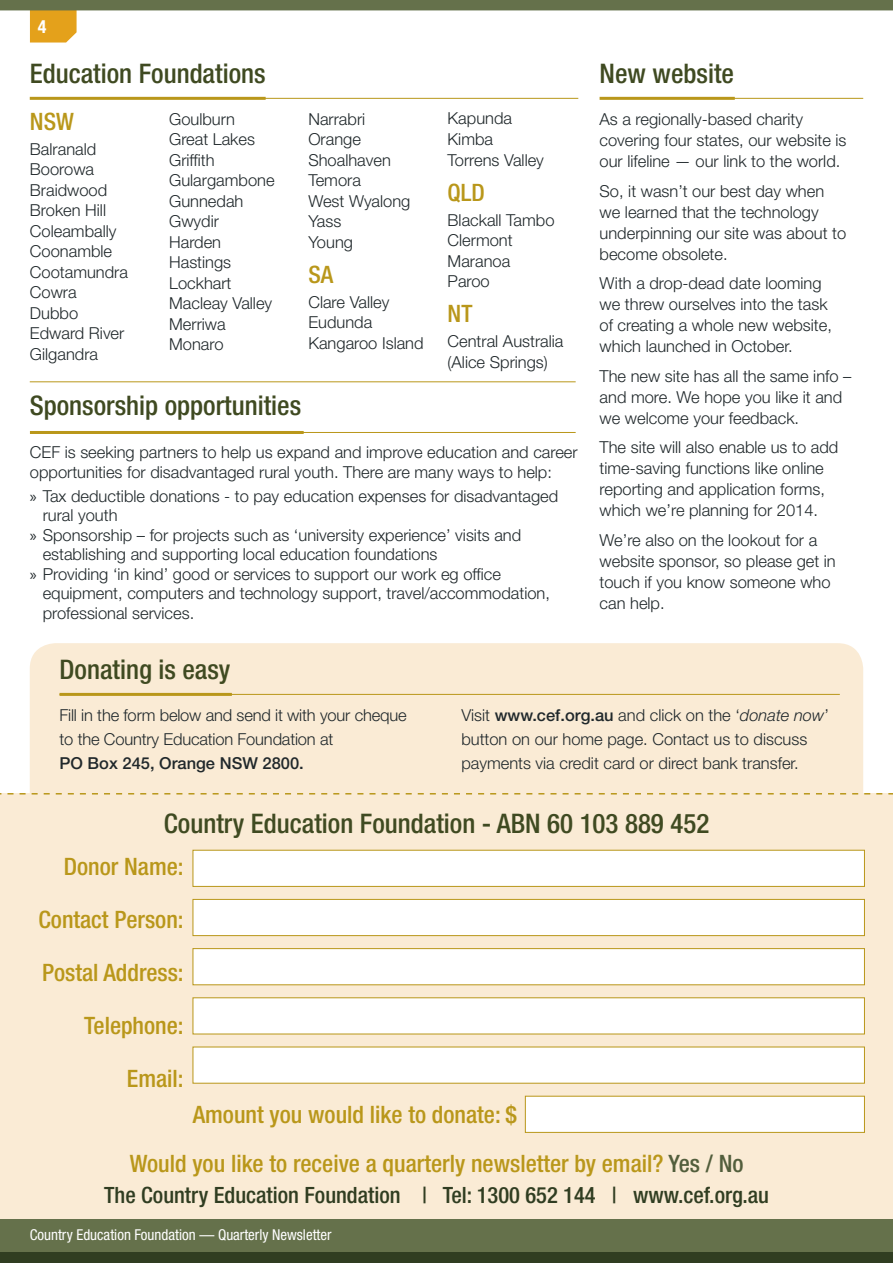
<style>
.page{position:relative;width:893px;height:1263px;background:#fff}
.page>*{position:absolute;margin:0;border:0;box-sizing:border-box;transform-origin:0 0}
.t1{font:500 condensed 27px "Helvetica Neue LT Std";color:#3f4a21}
.t2{font:500 condensed 24px/48.8px "Helvetica Neue LT Std";color:#b9971a}
.t3{font:500 condensed 22.5px "Helvetica Neue LT Std";color:#303d21}
.t4{font:700 condensed 18px "Helvetica Neue LT Std";color:#fff}
.t5{font:300 16.5px/20.5px "Helvetica Neue LT Std";color:#20282b}
.t6{font:500 16.5px "Helvetica Neue LT Std";color:#20282b}
.t7{font:condensed 15px "Helvetica Neue LT Std";color:#fff}
.s1{font-family:"Myriad Pro";font-weight:400}
.s2{font-weight:500}
.s3{font-style:italic}
.s4{color:#525e3c}
</style>
<div class="page">
<div style="left:0;top:1218px;width:893px;height:45px;background:#65714b"></div>
<div style="left:0;top:1252px;width:893px;height:11px;background:#303d21"></div>
<svg style="left:0;top:0;width:893px;height:43px"></svg>
<div style="left:30px;top:643px;width:833px;height:196px;background:#faebd5;border-radius:26px"></div>
<div style="left:0;top:793px;width:893px;height:426px;background:#faebd5"></div>
<hr style="left:35px;top:98px;width:543px;height:1px;background:#b9971a">
<hr style="left:30px;top:381px;width:546px;height:1px;background:#b9971a">
<hr style="left:35px;top:432px;width:541px;height:1px;background:#b9971a">
<hr style="left:605px;top:98px;width:258px;height:1px;background:#b9971a">
<svg style="left:0;top:793px;width:893px;height:1px"></svg>
<hr style="left:30px;top:97px;width:236px;height:3px;background:#b9971a">
<hr style="left:30px;top:431px;width:274px;height:3px;background:#b9971a">
<hr style="left:60px;top:694px;width:780px;height:1px;background:#b9971a">
<hr style="left:60px;top:693px;width:172px;height:3px;background:#b9971a">
<hr style="left:600px;top:97px;width:135px;height:3px;background:#b9971a">
<div style="left:193px;top:850px;width:672px;height:36px;background:#fff"></div>
<div style="left:193px;top:899px;width:672px;height:37px;background:#fff;border:1px solid #b9971a"></div>
<div style="left:193px;top:948px;width:672px;height:37px;background:#fff;border:1px solid #b9971a"></div>
<div style="left:193px;top:997px;width:672px;height:37px;background:#fff;border:1px solid #b9971a"></div>
<div style="left:193px;top:1047px;width:672px;height:36px;background:#fff"></div>
<div style="left:525px;top:1096px;width:340px;height:36px;background:#fff"></div>
<p class="t4" style="left:38px;top:16px;width:10px">4</p>
<h1 class="t1" style="left:30px;top:57px;width:237px">Education Foundations</h1>
<h2 class="t2" style="left:30px;top:97px;width:46px">NSW</h2>
<p class="t5" style="left:30px;top:138px;width:100px">Balranald<br>Boorowa<br>Braidwood<br>Broken Hill<br>Coleambally<br>Coonamble<br>Cootamundra<br>Cowra<br>Dubbo<br>Edward River<br>Gilgandra</p>
<p class="t5" style="left:169px;top:108px;width:107px">Goulburn<br>Great Lakes<br>Griffith<br>Gulargambone<br>Gunnedah<br>Gwydir<br>Harden<br>Hastings<br>Lockhart<br>Macleay Valley<br>Merriwa<br>Monaro</p>
<p class="t5" style="left:308px;top:108px;width:104px">Narrabri<br>Orange<br>Shoalhaven<br>Temora<br>West Wyalong<br>Yass<br>Young</p>
<h2 class="t2" style="left:308px;top:250px;width:26px">SA</h2>
<p class="t5" style="left:308px;top:291px;width:117px">Clare Valley<br>Eudunda<br>Kangaroo Island</p>
<p class="t5" style="left:448px;top:108px;width:98px">Kapunda<br>Kimba<br>Torrens Valley</p>
<h2 class="t2" style="left:448px;top:168px;width:39px">QLD</h2>
<p class="t5" style="left:448px;top:209px;width:108px">Blackall Tambo<br>Clermont<br>Maranoa<br>Paroo</p>
<h2 class="t2" style="left:448px;top:289px;width:26px">NT</h2>
<p class="t5" style="left:448px;top:331px;width:117px">Central Australia (Alice Springs)</p>
<h1 class="t1" style="left:30px;top:389px;width:273px">Sponsorship opportunities</h1>
<p class="t5" style="left:30px;top:442px;width:549px;line-height:19.5px">CEF is seeking partners to help us expand and improve education and career opportunities for disadvantaged rural youth. There are many ways to help:</p>
<p class="t5" style="left:30px;top:485px;width:530px"><span class="s1">»</span> Tax deductible donations - to pay education expenses for disadvantaged</p>
<p class="t5" style="left:43px;top:505px;width:76px">rural youth</p>
<p class="t5" style="left:30px;top:524px;width:493px"><span class="s1">»</span> Sponsorship – for projects such as ‘university experience’ visits and</p>
<p class="t5" style="left:43px;top:544px;width:396px">establishing and supporting local education foundations</p>
<p class="t5" style="left:30px;top:563px;width:472px"><span class="s1">»</span> Providing ‘in kind’ good or services to support our work eg office</p>
<p class="t5" style="left:43px;top:583px;width:509px">equipment, computers and technology support, travel/accommodation,</p>
<p class="t5" style="left:43px;top:602px;width:153px">professional services.</p>
<h1 class="t1" style="left:60px;top:654px;width:172px">Donating is easy</h1>
<h1 class="t1" style="left:600px;top:57px;width:136px">New website</h1>
<p class="t5" style="left:600px;top:109px;width:248px;line-height:21px">As a regionally-based charity covering four states, our website is our lifeline — our link to the world.</p>
<p class="t5" style="left:600px;top:180px;width:248px;line-height:21px">So, it wasn’t our best day when we learned that the technology underpinning our site was about to become obsolete.</p>
<p class="t5" style="left:600px;top:273px;width:234px;line-height:21px">With a drop-dead date looming we threw ourselves into the task of creating a whole new website, which launched in October.</p>
<p class="t5" style="left:600px;top:365px;width:253px;line-height:21px">The new site has all the same info – and more. We hope you like it and we welcome your feedback.</p>
<p class="t5" style="left:600px;top:437px;width:240px;line-height:21px">The site will also enable us to add time-saving functions like online reporting and application forms, which we’re planning for 2014.</p>
<p class="t5" style="left:600px;top:529px;width:238px;line-height:21px">We’re also on the lookout for a website sponsor, so please get in touch if you know someone who can help.</p>
<p class="t5" style="left:60px;top:703px;width:349px;line-height:24px">Fill in the form below and send it with your cheque to the Country Education Foundation at</p>
<p class="t6" style="left:60px;top:753px;width:246px">PO Box 245, Orange NSW 2800.</p>
<p class="t5" style="left:461px;top:703px;width:369px;line-height:24px">Visit <span class="s2">www.cef.org.au</span> and click on the ‘<span class="s3">donate now</span>’ button on our home page. Contact us to discuss payments via credit card or direct bank transfer.</p>
<h1 class="t1" style="left:164px;top:807px;width:547px">Country Education Foundation - ABN 60 103 889 452</h1>
<h2 class="t2" style="left:64px;top:842px;width:121px">Donor Name:</h2>
<h2 class="t2" style="left:38px;top:895px;width:147px">Contact Person:</h2>
<h2 class="t2" style="left:42px;top:948px;width:143px">Postal Address:</h2>
<h2 class="t2" style="left:84px;top:1001px;width:101px">Telephone:</h2>
<h2 class="t2" style="left:127px;top:1054px;width:58px">Email:</h2>
<h2 class="t2" style="left:130px;top:1090px;width:615px;text-indent:63px">Amount you would like to donate: $<br>Would you like to receive a quarterly newsletter by email? <span class="s4">Yes / No</span></h2>
<h3 class="t3" style="left:104px;top:1181px;width:666px">The Country Education Foundation | Tel: 1300 652 144 | www.cef.org.au</h3>
<p class="t7" style="left:30px;top:1226px;width:303px">Country Education Foundation — Quarterly Newsletter</p>
</div>
